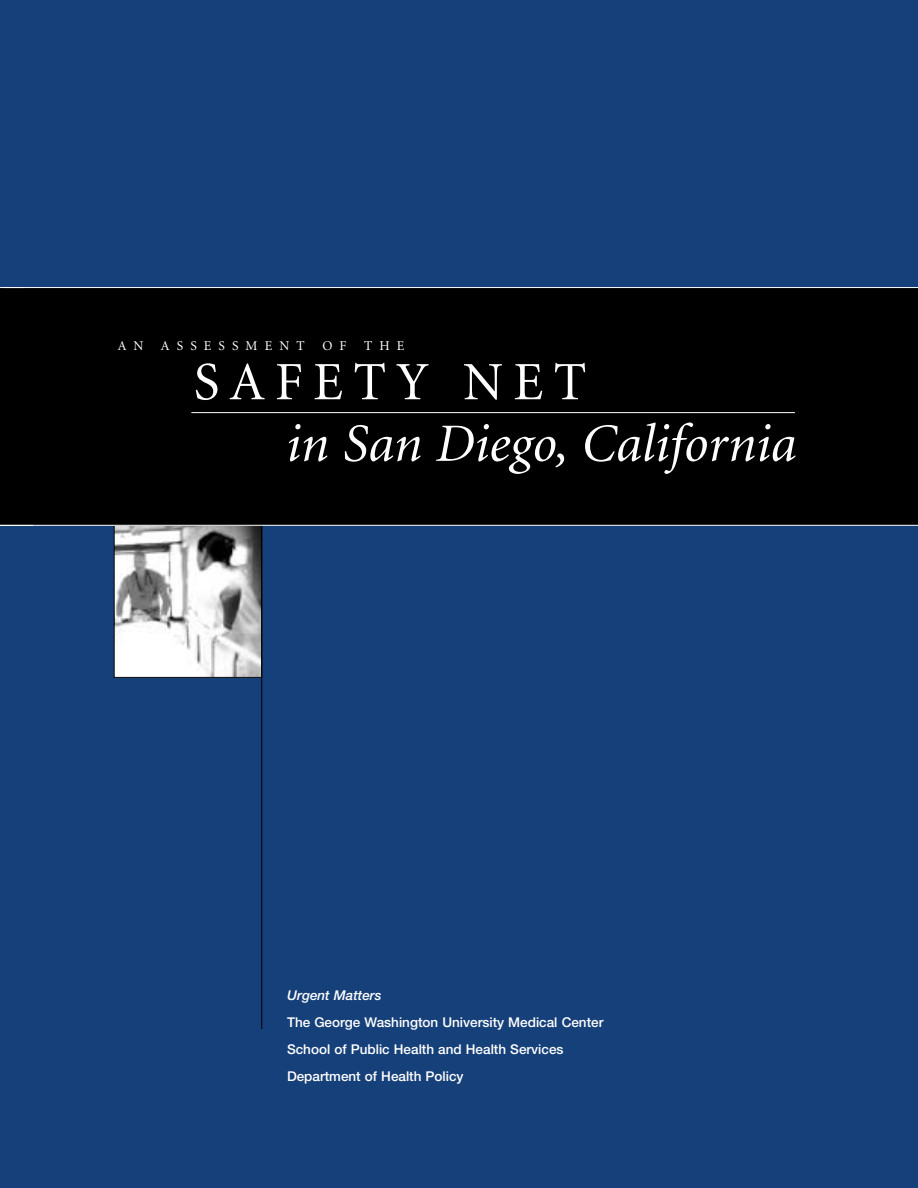
<style>
.page{position:relative;width:918px;height:1188px;background:#164079}
.page>*{position:absolute;margin:0;border:0;box-sizing:border-box;transform-origin:0 0}
.t1{font:italic 54px "Minion";color:#fff}
.t2{font:54px "Minion";letter-spacing:.19em;color:#fff}
.t3{font:500 13.5px/27px "Helvetica Neue";color:#fff}
.t4{font:13.5px "Minion";letter-spacing:.53em;color:#fff}
.t5{font:italic 500 13.5px "Helvetica Neue";color:#fff}
</style>
<div class="page">
<div style="left:0;top:287px;width:918px;height:238px;background:#000"></div>
<hr style="left:0;top:287px;width:918px;height:1px;background:#fff">
<img style="left:116px;top:527px;width:144px;height:149px">
<div style="left:114px;top:525px;width:148px;height:153px;border:1px solid #000"></div>
<hr style="left:261px;top:525px;width:1px;height:504px;background:#000">
<hr style="left:191px;top:412px;width:604px;height:1px;background:#fff">
<hr style="left:0;top:525px;width:918px;height:1px;background:#fff">
<p class="t4" style="left:118px;top:340px;width:27px">A N</p>
<p class="t4" style="left:161px;top:340px;width:145px">ASSESSMENT</p>
<p class="t4" style="left:322px;top:340px;width:26px">O F</p>
<p class="t4" style="left:364px;top:340px;width:42px">THE</p>
<h1 class="t2" style="left:194px;top:361px;width:394px">SAFETY NET</h1>
<h1 class="t1" style="left:286px;top:423px;width:512px">in San Diego, California</h1>
<p class="t5" style="left:287px;top:990px;width:96px">Urgent Matters</p>
<p class="t3" style="left:287px;top:1010px;width:318px">The George Washington University Medical Center<br>School of Public Health and Health Services<br>Department of Health Policy</p>
</div>
